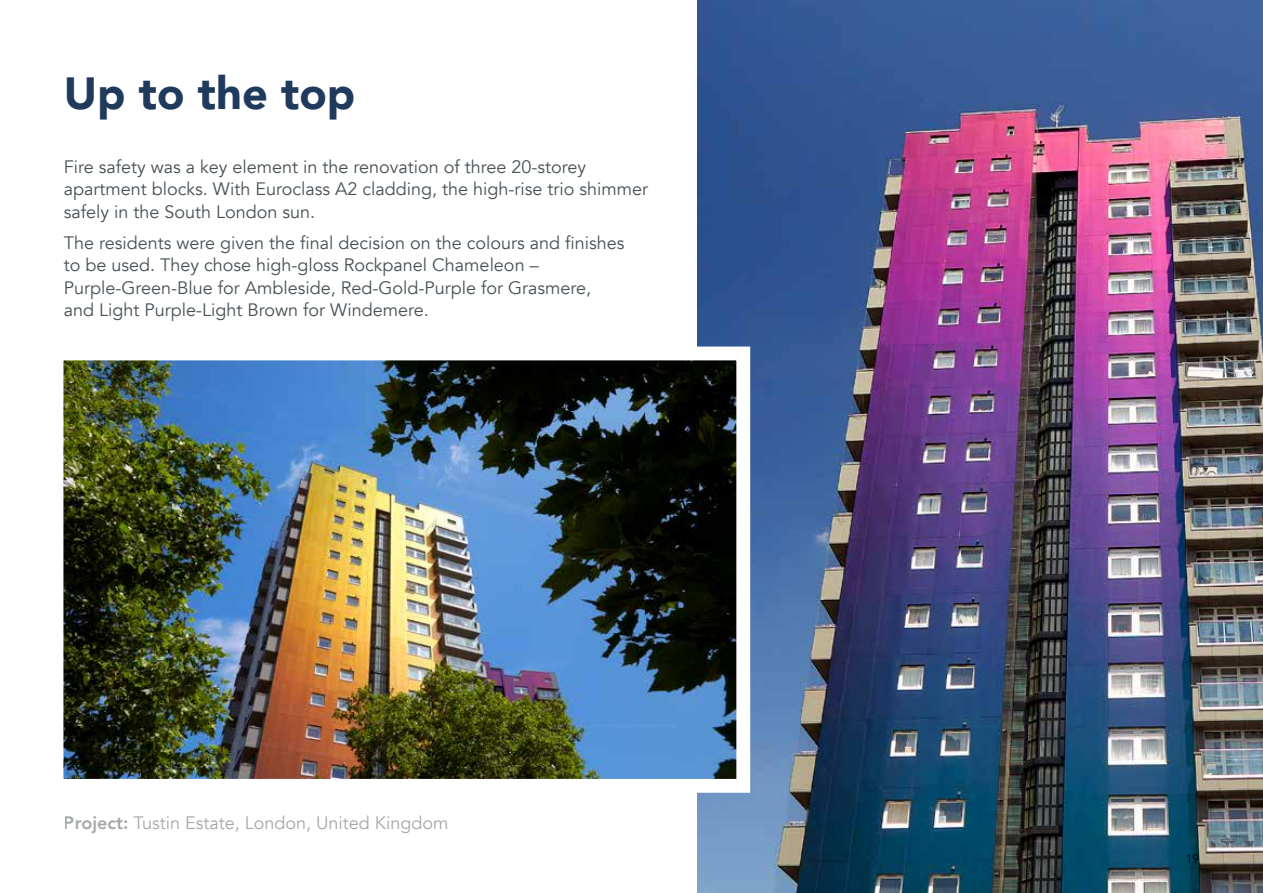
<style>
.page{position:relative;width:1263px;height:893px;background:#fff}
.page>*{position:absolute;margin:0;border:0;box-sizing:border-box;transform-origin:0 0}
.t1{font:900 45px "Avenir";color:#203a5d}
.t2{font:18px/22.5px "Avenir";color:#485156}
.t3{font:12px "Avenir";color:#000}
.s1{font-weight:800}
</style>
<div class="page">
<img style="left:697px;top:0;width:566px;height:893px">
<img style="left:63px;top:340px;width:694px;height:460px">
<h1 class="t1" style="left:64px;top:55px;width:293px">Up to the top</h1>
<p class="t2" style="left:64px;top:156px;width:586px">Fire safety was a key element in the renovation of three 20-storey apartment blocks. With Euroclass A2 cladding, the high-rise trio shimmer safely in the South London sun.</p>
<p class="t2" style="left:64px;top:232px;width:562px">The residents were given the final decision on the colours and finishes to be used. They chose high-gloss Rockpanel Chameleon – Purple-Green-Blue for Ambleside, Red-Gold-Purple for Grasmere, and Light Purple-Light Brown for Windemere.</p>
<p class="t2" style="left:64px;top:812px;width:386px"><span class="s1">Project:</span> Tustin Estate, London, United Kingdom</p>
<p class="t3" style="left:1186px;top:852px;width:15px">19</p>
</div>
